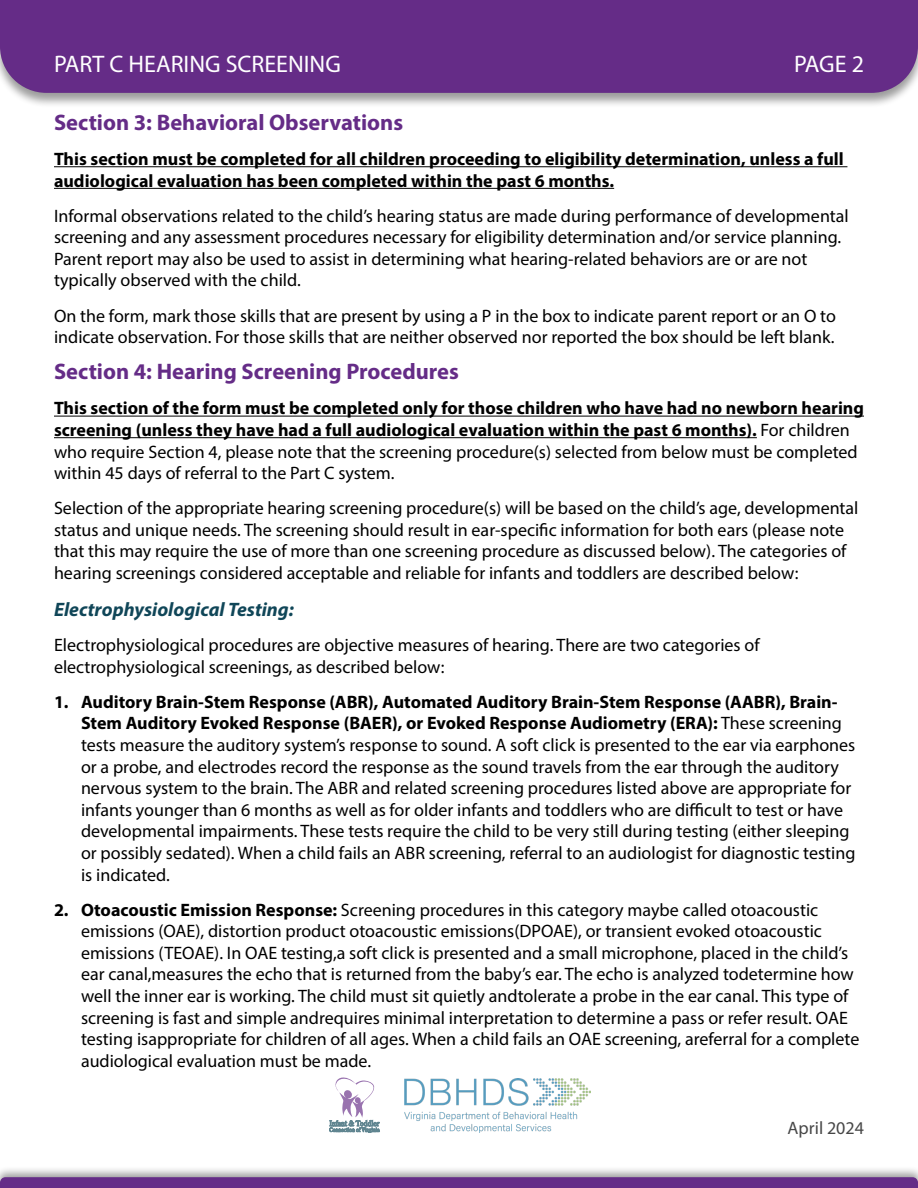
<style>
.page{position:relative;width:918px;height:1188px;background:#fff}
.page>*{position:absolute;margin:0;border:0;box-sizing:border-box;transform-origin:0 0}
.t1{font:24px "Myriad Pro";color:#fff}
.t2{font:700 22.5px "Myriad Pro";color:#652c87}
.t3{font:italic 700 19.5px "Myriad Pro";color:#104658}
.t4{font:18px/21.6px "Myriad Pro";color:#000}
.t5{font:700 18px/21.6px "Myriad Pro";color:#000}
.t6{font:18px "Myriad Pro";color:#474747}
.s1{font-weight:400}
.s2{font-weight:700}
</style>
<div class="page">
<svg style="left:329px;top:1077px;width:51px;height:56px"></svg>
<img style="left:405px;top:1078px;width:185px;height:55px">
<div style="left:0;top:1165px;width:918px;height:23px;background:#000;opacity:.4"></div>
<svg style="left:0;top:1177px;width:918px;height:11px;background:#662e87"></svg>
<div style="left:0;top:0;width:918px;height:108px;background:#000;opacity:.39"></div>
<div style="left:0;top:0;width:918px;height:93px;background:#652c87"></div>
<hr style="left:54px;top:166px;width:793px;height:1px;background:#000">
<hr style="left:54px;top:188px;width:560px;height:1px;background:#000">
<hr style="left:54px;top:416px;width:810px;height:1px;background:#000">
<hr style="left:54px;top:437px;width:703px;height:1px;background:#000">
<h1 class="t1" style="left:54px;top:49px;width:288px">PART C HEARING SCREENING</h1>
<h1 class="t1" style="left:794px;top:49px;width:71px">PAGE 2</h1>
<p class="t2" style="left:54px;top:108px;width:351px">Section 3: Behavioral Observations</p>
<p class="t5" style="left:54px;top:148px;width:791px">This section must be completed for all children proceeding to eligibility determination, unless a full audiological evaluation has been completed within the past 6 months.</p>
<p class="t4" style="left:54px;top:205px;width:796px">Informal observations related to the child’s hearing status are made during performance of developmental screening and any assessment procedures necessary for eligibility determination and/or service planning.<br>Parent report may also be used to assist in determining what hearing-related behaviors are or are not typically observed with the child.</p>
<p class="t4" style="left:54px;top:304px;width:783px">On the form, mark those skills that are present by using a P in the box to indicate parent report or an O to indicate observation. For those skills that are neither observed nor reported the box should be left blank.</p>
<p class="t2" style="left:54px;top:357px;width:406px">Section 4: Hearing Screening Procedures</p>
<p class="t5" style="left:54px;top:397px;width:812px">This section of the form must be completed only for those children who have had no newborn hearing screening (unless they have had a full audiological evaluation within the past 6 months). <span class="s1">For children who require Section 4, please note that the screening procedure(s) selected from below must be completed within 45 days of referral to the Part C system.</span></p>
<p class="t4" style="left:54px;top:497px;width:806px">Selection of the appropriate hearing screening procedure(s) will be based on the child’s age, developmental status and unique needs. The screening should result in ear-specific information for both ears (please note that this may require the use of more than one screening procedure as discussed below). The categories of hearing screenings considered acceptable and reliable for infants and toddlers are described below:</p>
<p class="t3" style="left:54px;top:597px;width:241px">Electrophysiological Testing:</p>
<p class="t4" style="left:54px;top:634px;width:707px">Electrophysiological procedures are objective measures of hearing. There are two categories of electrophysiological screenings, as described below:</p>
<p class="t4" style="left:81px;top:691px;width:776px;text-indent:-27px"><span class="s2">1. Auditory Brain-Stem Response (ABR), Automated Auditory Brain-Stem Response (AABR), Brain-Stem Auditory Evoked Response (BAER), or Evoked Response Audiometry (ERA):</span> These screening tests measure the auditory system’s response to sound. A soft click is presented to the ear via earphones or a probe, and electrodes record the response as the sound travels from the ear through the auditory nervous system to the brain. The ABR and related screening procedures listed above are appropriate for infants younger than 6 months as well as for older infants and toddlers who are difficult to test or have developmental impairments. These tests require the child to be very still during testing (either sleeping or possibly sedated). When a child fails an ABR screening, referral to an audiologist for diagnostic testing is indicated.</p>
<p class="t4" style="left:81px;top:898px;width:780px;text-indent:-27px"><span class="s2">2. Otoacoustic Emission Response:</span> Screening procedures in this category maybe called otoacoustic emissions (OAE), distortion product otoacoustic emissions(DPOAE), or transient evoked otoacoustic emissions (TEOAE). In OAE testing,a soft click is presented and a small microphone, placed in the child’s ear canal,measures the echo that is returned from the baby’s ear. The echo is analyzed todetermine how well the inner ear is working. The child must sit quietly andtolerate a probe in the ear canal. This type of screening is fast and simple andrequires minimal interpretation to determine a pass or refer result. OAE testing isappropriate for children of all ages. When a child fails an OAE screening, areferral for a complete audiological evaluation must be made.</p>
<p class="t6" style="left:788px;top:1117px;width:78px">April 2024</p>
</div>
